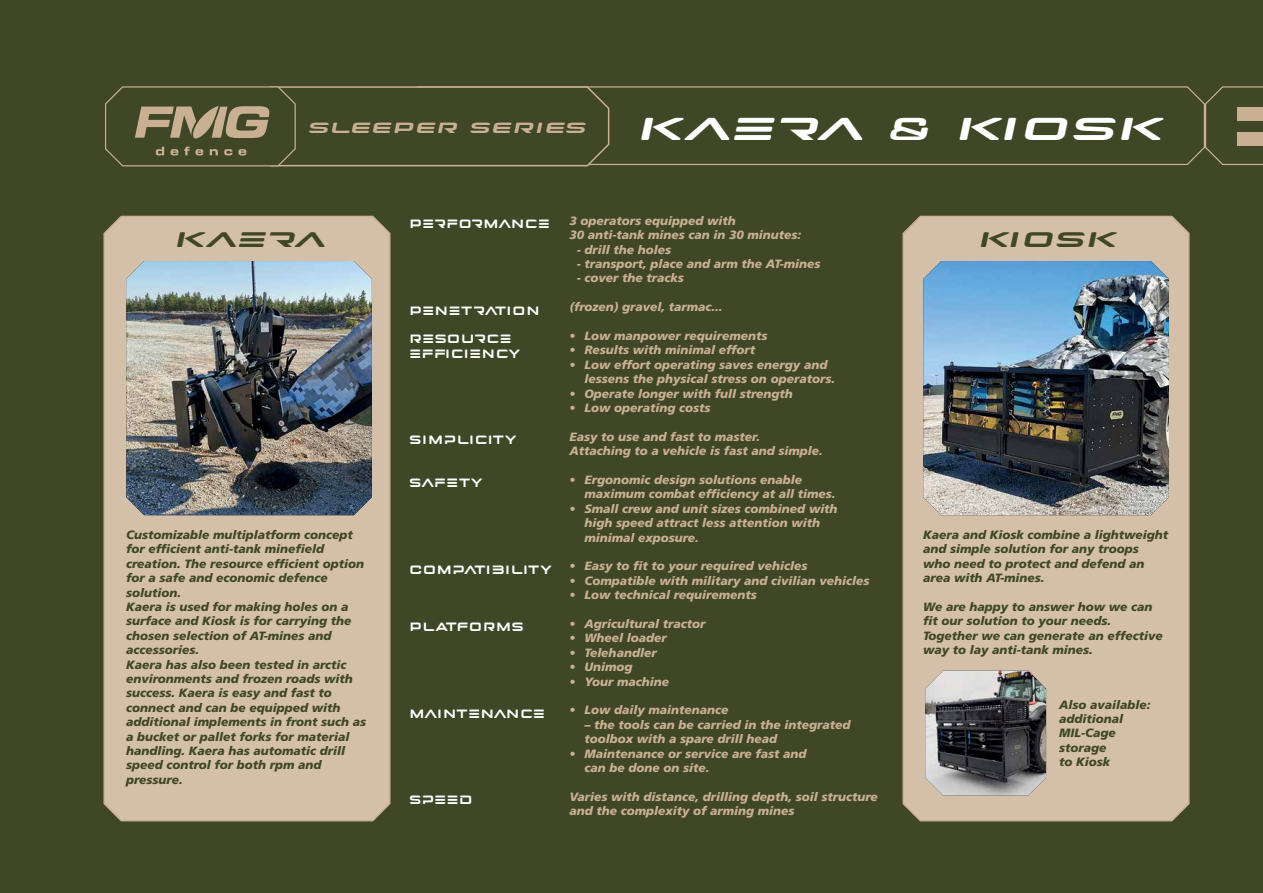
<style>
.page{position:relative;width:1263px;height:893px;background:#3f4727}
.page>*{position:absolute;margin:0;border:0;box-sizing:border-box;transform-origin:0 0}
.t1{font:italic 31.5px "rigelstar";color:#fff;scale:1.43 1}
.t2{font:italic 21px "rigelstar";color:#3f4727;scale:1.43 1}
.t3{font:italic 14.7px "rigelstar";color:#cab093;scale:1.43 1}
.t4{font:italic 900 12px/14.4px "Frutiger LT Std";color:#cab093}
.t5{font:italic 900 12px/14.4px "Frutiger LT Std";color:#3f4727}
.t6{font:12px/14.4px "rigelstar";letter-spacing:-.005em;color:#fff}
.t7{font:12px "rigelstar";letter-spacing:-.025em;color:#fff}
</style>
<div class="page">
<svg style="left:610px;top:86px;width:594px;height:79px"></svg>
<div style="left:103px;top:215px;width:288px;height:607px;background:#d4c0a8"></div>
<div style="left:902px;top:215px;width:288px;height:607px;background:#d4c0a8"></div>
<svg style="left:1204px;top:86px;width:59px;height:79px"></svg>
<img style="left:126px;top:261px;width:246px;height:254px">
<img style="left:923px;top:261px;width:246px;height:254px">
<img style="left:925px;top:671px;width:121px;height:125px">
<div style="left:1237px;top:107px;width:26px;height:14px;background:#cab093"></div>
<div style="left:1237px;top:132px;width:26px;height:14px;background:#cab093"></div>
<svg style="left:105px;top:86px;width:505px;height:81px"></svg>
<p class="t3" style="left:307px;top:118px;width:199px">SLEEPER SERIES</p>
<h1 class="t1" style="left:635px;top:109px;width:375px">KAERA &amp; KIOSK</h1>
<p class="t4" style="left:569px;top:213px;width:233px">3 operators equipped with<br>30 anti-tank mines can in 30 minutes:</p>
<p class="t4" style="left:577px;top:242px;width:96px">- drill the holes</p>
<p class="t4" style="left:577px;top:257px;width:245px">- transport, place and arm the AT-mines</p>
<p class="t4" style="left:577px;top:271px;width:108px">- cover the tracks</p>
<p class="t4" style="left:569px;top:300px;width:155px">(frozen) gravel, tarmac...</p>
<p class="t4" style="left:569px;top:329px;width:199px">• Low manpower requirements</p>
<p class="t4" style="left:569px;top:343px;width:187px">• Results with minimal effort</p>
<p class="t4" style="left:584px;top:357px;width:252px;text-indent:-15px">• Low effort operating saves energy and lessens the physical stress on operators.</p>
<p class="t4" style="left:569px;top:386px;width:225px">• Operate longer with full strength</p>
<p class="t4" style="left:569px;top:401px;width:143px">• Low operating costs</p>
<p class="t4" style="left:569px;top:429px;width:255px">Easy to use and fast to master.<br>Attaching to a vehicle is fast and simple.</p>
<p class="t4" style="left:584px;top:473px;width:253px;text-indent:-15px">• Ergonomic design solutions enable maximum combat efficiency at all times.</p>
<p class="t4" style="left:584px;top:501px;width:255px;text-indent:-15px">• Small crew and unit sizes combined with high speed attract less attention with minimal exposure.</p>
<p class="t4" style="left:569px;top:559px;width:239px">• Easy to fit to your required vehicles</p>
<p class="t4" style="left:569px;top:573px;width:301px">• Compatible with military and civilian vehicles</p>
<p class="t4" style="left:569px;top:588px;width:189px">• Low technical requirements</p>
<p class="t4" style="left:569px;top:617px;width:137px">• Agricultural tractor</p>
<p class="t4" style="left:569px;top:631px;width:99px">• Wheel loader</p>
<p class="t4" style="left:569px;top:645px;width:89px">• Telehandler</p>
<p class="t4" style="left:569px;top:660px;width:65px">• Unimog</p>
<p class="t4" style="left:569px;top:674px;width:101px">• Your machine</p>
<p class="t4" style="left:569px;top:703px;width:160px">• Low daily maintenance</p>
<p class="t4" style="left:584px;top:717px;width:268px">– the tools can be carried in the integrated toolbox with a spare drill head</p>
<p class="t4" style="left:584px;top:746px;width:224px;text-indent:-15px">• Maintenance or service are fast and can be done on site.</p>
<p class="t4" style="left:569px;top:789px;width:310px">Varies with distance, drilling depth, soil structure and the complexity of arming mines</p>
<p class="t6" style="left:409px;top:216px;width:142px">PERFORMANCE</p>
<h2 class="t2" style="left:173px;top:226px;width:112px">KAERA</h2>
<h2 class="t2" style="left:976px;top:226px;width:102px">KIOSK</h2>
<p class="t6" style="left:409px;top:302px;width:132px">PENETRATION</p>
<p class="t6" style="left:409px;top:331px;width:112px">RESOURCE<br>EFFICIENCY</p>
<p class="t6" style="left:409px;top:432px;width:108px">SIMPLICITY</p>
<p class="t6" style="left:409px;top:475px;width:75px">SAFETY</p>
<p class="t5" style="left:126px;top:528px;width:242px">Customizable multiplatform concept for efficient anti-tank minefield creation. The resource efficient option for a safe and economic defence solution.<br>Kaera is used for making holes on a surface and Kiosk is for carrying the chosen selection of AT-mines and accessories.<br>Kaera has also been tested in arctic environments and frozen roads with success. Kaera is easy and fast to connect and can be equipped with additional implements in front such as a bucket or pallet forks for material handling. Kaera has automatic drill speed control for both rpm and pressure.</p>
<p class="t5" style="left:923px;top:528px;width:247px">Kaera and Kiosk combine a lightweight and simple solution for any troops who need to protect and defend an area with AT-mines.</p>
<p class="t6" style="left:409px;top:562px;width:144px">COMPATIBILITY</p>
<p class="t5" style="left:923px;top:600px;width:241px">We are happy to answer how we can fit our solution to your needs.<br>Together we can generate an effective way to lay anti-tank mines.</p>
<p class="t6" style="left:409px;top:619px;width:116px">PLATFORMS</p>
<p class="t5" style="left:1059px;top:697px;width:93px">Also available: additional<br>MIL-Cage storage<br>to Kiosk</p>
<p class="t7" style="left:409px;top:706px;width:137px">MAINTENANCE</p>
<p class="t6" style="left:409px;top:792px;width:65px">SPEED</p>
</div>
